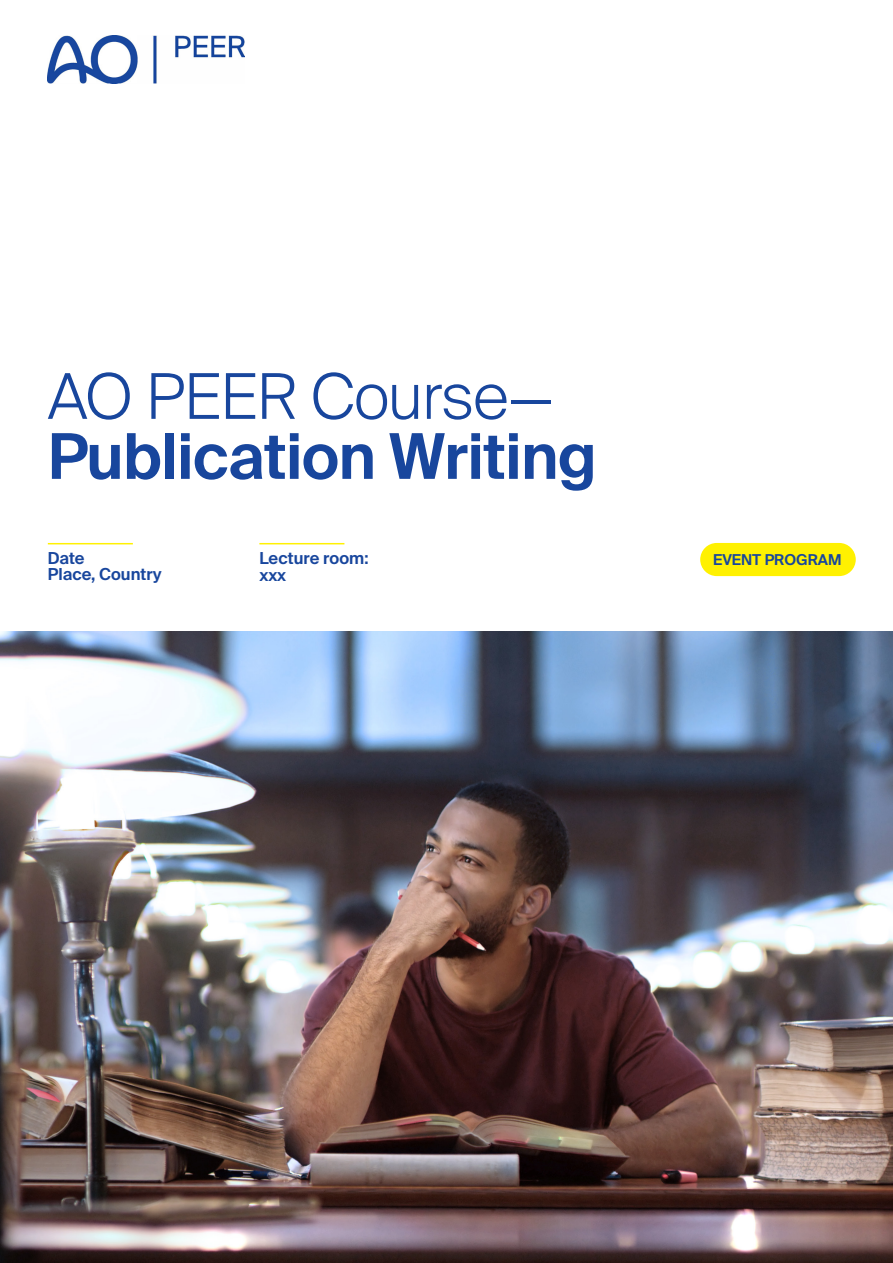
<style>
.page{position:relative;width:893px;height:1263px;background:#fff}
.page>*{position:absolute;margin:0;border:0;box-sizing:border-box;transform-origin:0 0}
.Course{font:600 63px/60px "Suisse Intl";letter-spacing:-.01em;color:#18469d}
.Additional_informati{font:600 16.5px/16.5px "Suisse Intl";color:#18469d}
.t1{font:600 15px "Suisse Intl";color:#18469d}
.s1{font-weight:300}
</style>
<div class="page">
<img style="left:0;top:631px;width:893px;height:632px">
<hr style="left:48px;top:543px;width:85px;height:1px;background:#fff101">
<div style="left:700px;top:543px;width:156px;height:33px;background:#fff101;border-radius:17px"></div>
<hr style="left:259px;top:543px;width:85px;height:1px;background:#fff101">
<img style="left:48px;top:36px;width:196px;height:48px">
<p class="Course" style="left:48px;top:367px;width:550px"><span class="s1">AO PEER Course—<br></span>Publication Writing</p>
<p class="Additional_informati" style="left:48px;top:550px;width:115px">Date<br>Place, Country</p>
<p class="Additional_informati" style="left:259px;top:550px;width:111px;line-height:17.2px">Lecture room: xxx</p>
<p class="t1" style="left:713px;top:551px;width:130px">EVENT PROGRAM</p>
</div>
